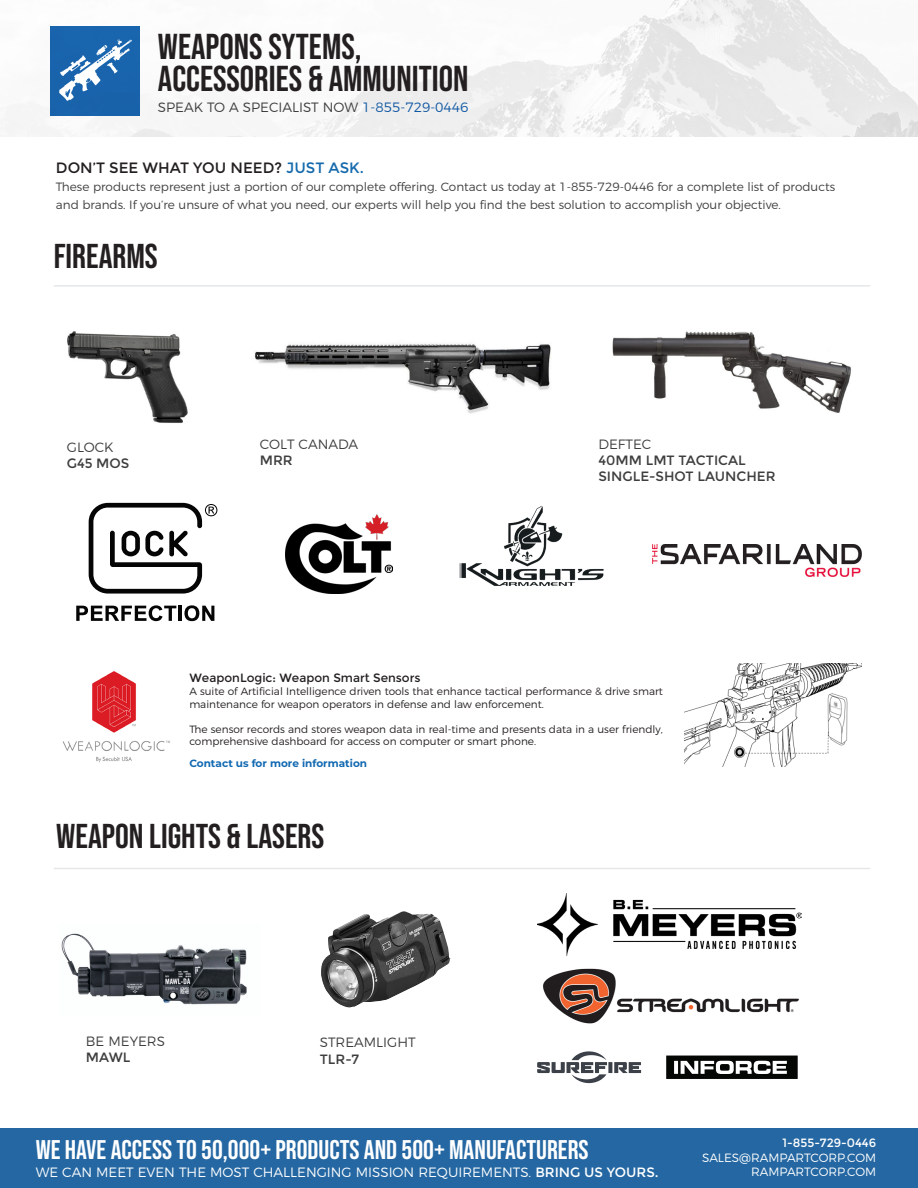
<style>
.page{position:relative;width:918px;height:1188px;background:#fff}
.page>*{position:absolute;margin:0;border:0;box-sizing:border-box;transform-origin:0 0}
.t1{font:36px "Bebas Neue";color:#231f20}
.t2{font:34.5px "Bebas Neue";color:#231f20}
.t3{font:27px "Bebas Neue";color:#fff}
.t4{font:15px "Montserrat";color:#231f20}
.t5{font:300 13.5px/16.2px "Montserrat";color:#3e3e3f}
.t6{font:300 13.5px "Montserrat";color:#fff}
.t7{font:13.5px "Montserrat";color:#3e3e3f}
.t8{font:300 12px/18px "Montserrat";color:#3e3e3f}
.t9{font:300 12px "Montserrat";color:#fff}
.t10{font:12px "Montserrat";color:#231f20}
.t11{font:12px "Montserrat";color:#fff}
.t12{font:300 10.5px/12.6px "Montserrat";color:#231f20}
.t13{font:700 10.5px "Montserrat";color:#1269b2}
.s1{color:#1058a3}
.s2{color:#156aad}
.s3{font-weight:400}
</style>
<div class="page">
<svg style="left:0;top:0;width:918px;height:137px"></svg>
<div style="left:51px;top:26px;width:89px;height:90px;background:#1963ac"></div>
<div style="left:0;top:1128px;width:918px;height:60px;background:#2467a2"></div>
<svg style="left:59px;top:39px;width:73px;height:62px"></svg>
<img style="left:612px;top:331px;width:239px;height:82px">
<svg style="left:76px;top:605px;width:100px;height:16px"></svg>
<hr style="left:179px;top:606px;width:3px;height:15px;background:#050505">
<svg style="left:184px;top:605px;width:30px;height:16px"></svg>
<svg style="left:89px;top:503px;width:128px;height:91px"></svg>
<img style="left:285px;top:514px;width:107px;height:79px">
<img style="left:459px;top:505px;width:145px;height:82px">
<img style="left:321px;top:911px;width:130px;height:97px">
<img style="left:537px;top:894px;width:264px;height:61px">
<img style="left:543px;top:968px;width:256px;height:56px">
<svg style="left:537px;top:1051px;width:104px;height:32px"></svg>
<svg style="left:666px;top:1056px;width:132px;height:23px"></svg>
<hr style="left:54px;top:285px;width:816px;height:2px;background:#e6e7e9">
<hr style="left:54px;top:868px;width:816px;height:1px;background:#e6e7e9">
<img style="left:254px;top:343px;width:297px;height:71px">
<img style="left:67px;top:331px;width:121px;height:92px">
<img style="left:62px;top:671px;width:108px;height:92px">
<img style="left:685px;top:664px;width:176px;height:103px">
<img style="left:652px;top:545px;width:209px;height:31px">
<img style="left:61px;top:933px;width:186px;height:72px">
<p class="t1" style="left:158px;top:26px;width:205px">WEAPONS SYTEMS,</p>
<p class="t1" style="left:158px;top:58px;width:312px">ACCESSORIES &amp; AMMUNITION</p>
<p class="t5" style="left:158px;top:98px;width:312px">SPEAK TO A SPECIALIST NOW <span class="s1">1-855-729-0446</span></p>
<p class="t4" style="left:56px;top:159px;width:309px">DON’T SEE WHAT YOU NEED? <span class="s2">JUST ASK.</span></p>
<p class="t8" style="left:56px;top:176px;width:781px">These products represent just a portion of our complete offering. Contact us today at 1-855-729-0446 for a complete list of products and brands. If you’re unsure of what you need, our experts will help you find the best solution to accomplish your objective.</p>
<p class="t2" style="left:54px;top:236px;width:106px">FIREARMS</p>
<p class="t5" style="left:67px;top:438px;width:48px">GLOCK</p>
<p class="t7" style="left:67px;top:456px;width:64px">G45 MOS</p>
<p class="t5" style="left:260px;top:435px;width:100px">COLT CANADA</p>
<p class="t7" style="left:260px;top:452px;width:34px">MRR</p>
<p class="t5" style="left:598px;top:435px;width:54px">DEFTEC</p>
<p class="t7" style="left:598px;top:452px;width:149px">40MM LMT TACTICAL</p>
<p class="t7" style="left:598px;top:468px;width:179px">SINGLE-SHOT LAUNCHER</p>
<p class="t10" style="left:189px;top:671px;width:233px">WeaponLogic: Weapon Smart Sensors</p>
<p class="t12" style="left:189px;top:684px;width:475px">A suite of Artificial Intelligence driven tools that enhance tactical performance &amp; drive smart maintenance for weapon operators in defense and law enforcement.</p>
<p class="t12" style="left:189px;top:722px;width:475px">The sensor records and stores weapon data in real-time and presents data in a user friendly, comprehensive dashboard for access on computer or smart phone.</p>
<p class="t13" style="left:189px;top:756px;width:179px">Contact us for more information</p>
<p class="t2" style="left:56px;top:817px;width:270px">WEAPON LIGHTS &amp; LASERS</p>
<p class="t5" style="left:86px;top:1032px;width:80px">BE MEYERS</p>
<p class="t7" style="left:86px;top:1050px;width:46px">MAWL</p>
<p class="t5" style="left:320px;top:1033px;width:97px">STREAMLIGHT<br><span class="s3">TLR-7</span></p>
<p class="t3" style="left:36px;top:1134px;width:554px">WE HAVE ACCESS TO 50,000+ PRODUCTS AND 500+ MANUFACTURERS</p>
<p class="t6" style="left:36px;top:1161px;width:624px">WE CAN MEET EVEN THE MOST CHALLENGING MISSION REQUIREMENTS. <span class="s3">BRING US YOURS.</span></p>
<p class="t11" style="left:783px;top:1136px;width:95px">1-855-729-0446</p>
<p class="t9" style="left:702px;top:1148px;width:176px">SALES@RAMPARTCORP.COM</p>
<p class="t9" style="left:751px;top:1162px;width:127px">RAMPARTCORP.COM</p>
</div>
